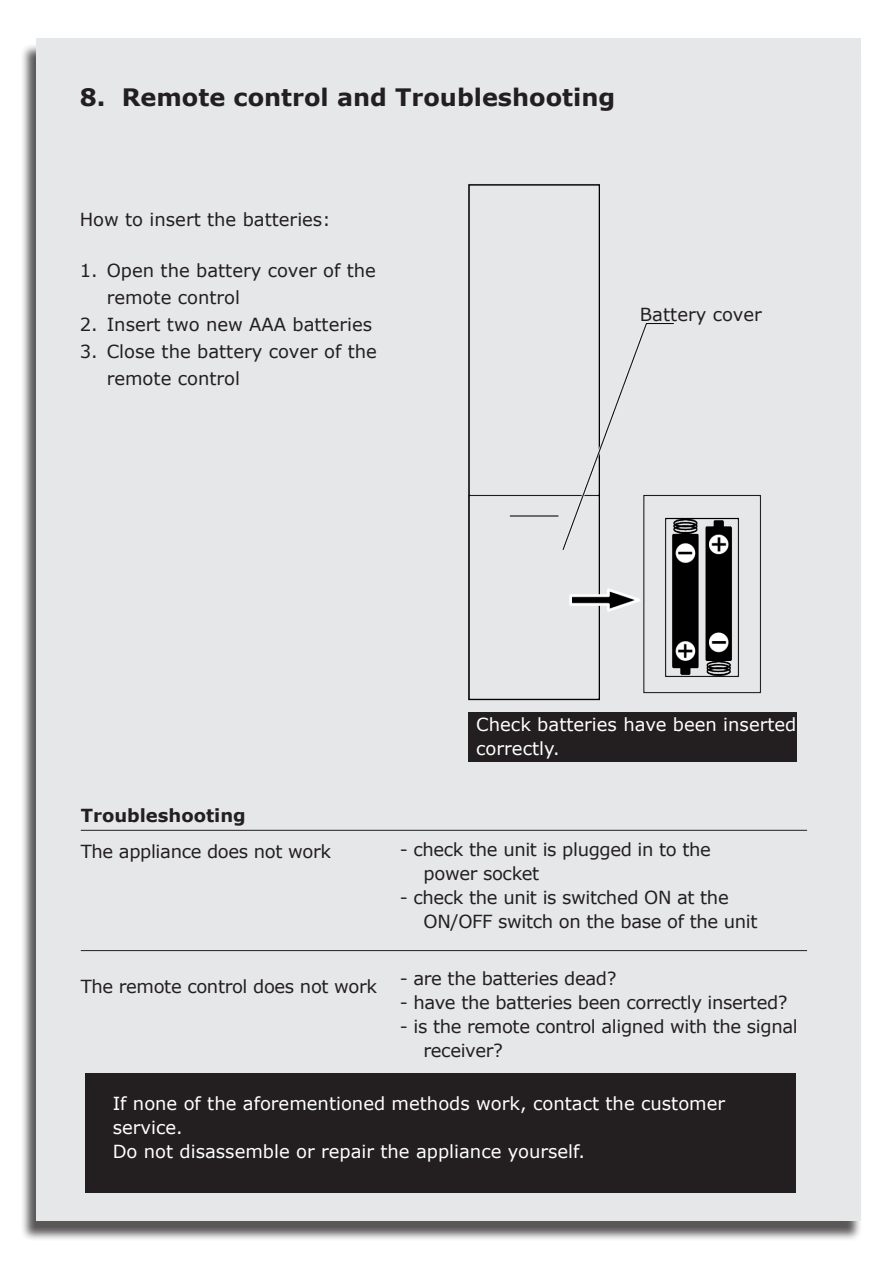
<style>
.page{position:relative;width:893px;height:1263px;background:#fff}
.page>*{position:absolute;margin:0;border:0;box-sizing:border-box;transform-origin:0 0}
.t1{font:700 24px "Verdana";color:#231f20}
.t2{font:18px/24px "Verdana";letter-spacing:-.02em;color:#231f20}
.t3{font:18px/24px "Verdana";color:#fff}
.t4{font:18px/27px "Verdana";color:#231f20}
.t5{font:700 18px "Verdana";color:#231f20}
</style>
<div class="page">
<div style="left:20px;top:43px;width:842px;height:1199px;background:#231f20;opacity:.75"></div>
<div style="left:36px;top:38px;width:825px;height:1182px;background:#e6e7e9"></div>
<img style="left:468px;top:184px;width:293px;height:517px">
<div style="left:676px;top:308px;width:150px;height:36px;background:#e6e7e9"></div>
<div style="left:469px;top:712px;width:328px;height:50px;background:#231f20"></div>
<div style="left:85px;top:1074px;width:710px;height:119px;background:#231f20"></div>
<hr style="left:81px;top:830px;width:726px;height:1px;background:#231f20">
<hr style="left:81px;top:950px;width:726px;height:1px;background:#231f20">
<p class="t1" style="left:80px;top:81px;width:537px">8. Remote control and Troubleshooting</p>
<p class="t4" style="left:80px;top:207px;width:252px">How to insert the batteries:</p>
<p class="t4" style="left:107px;top:258px;width:271px;text-indent:-27px">1. Open the battery cover of the remote control</p>
<p class="t4" style="left:80px;top:312px;width:294px">2. Insert two new AAA batteries</p>
<p class="t4" style="left:107px;top:339px;width:272px;text-indent:-27px">3. Close the battery cover of the remote control</p>
<p class="t4" style="left:640px;top:301px;width:123px">Battery cover</p>
<p class="t5" style="left:81px;top:803px;width:167px">Troubleshooting</p>
<p class="t2" style="left:81px;top:839px;width:252px">The appliance does not work</p>
<p class="t2" style="left:81px;top:974px;width:298px">The remote control does not work</p>
<p class="t3" style="left:476px;top:713px;width:322px">Check batteries have been inserted correctly.</p>
<p class="t2" style="left:424px;top:837px;width:289px;text-indent:-24px">- check the unit is plugged in to the power socket</p>
<p class="t2" style="left:400px;top:885px;width:330px">- check the unit is switched ON at the</p>
<p class="t2" style="left:424px;top:909px;width:335px">ON/OFF switch on the base of the unit</p>
<p class="t2" style="left:400px;top:966px;width:218px">- are the batteries dead?</p>
<p class="t2" style="left:400px;top:990px;width:389px">- have the batteries been correctly inserted?</p>
<p class="t2" style="left:424px;top:1014px;width:376px;text-indent:-24px">- is the remote control aligned with the signal receiver?</p>
<p class="t3" style="left:113px;top:1091px;width:614px">If none of the aforementioned methods work, contact the customer service.<br>Do not disassemble or repair the appliance yourself.</p>
</div>
